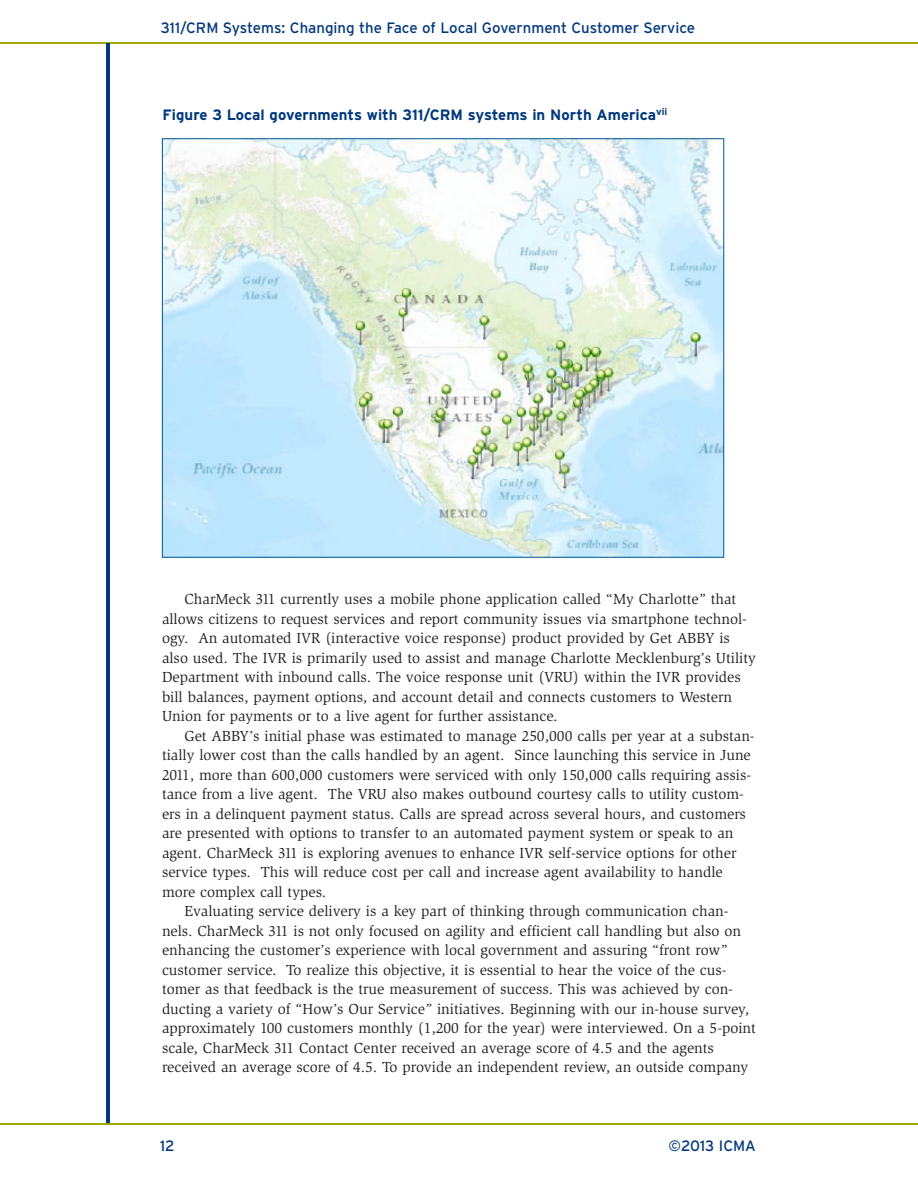
<style>
.page{position:relative;width:918px;height:1188px;background:#fff}
.page>*{position:absolute;margin:0;border:0;box-sizing:border-box;transform-origin:0 0}
.t{font:15px/19.5px "Slimbach Std";color:#231f20}
.t1{font:15px "Interstate";color:#00387d}
.hb{font:700 15px "Interstate";color:#00387d}
</style>
<div class="page">
<hr style="left:0;top:42px;width:918px;height:2px;background:#a0a800">
<hr style="left:106px;top:44px;width:4px;height:1079px;background:#00387d">
<hr style="left:0;top:1123px;width:918px;height:1px;background:#a0a800">
<img style="left:164px;top:140px;width:558px;height:416px">
<p class="t1" style="left:161px;top:19px;width:536px">311/CRM Systems: Changing the Face of Local Government Customer Service</p>
<p class="hb" style="left:163px;top:106px;width:506px">Figure 3 Local governments with 311/CRM systems in North America<sup>vii</sup></p>
<p class="t" style="left:162px;top:589px;width:595px;text-indent:22px">CharMeck 311 currently uses a mobile phone application called “My Charlotte” that allows citizens to request services and report community issues via smartphone technol&shy;ogy. An automated IVR (interactive voice response) product provided by Get ABBY is also used. The IVR is primarily used to assist and manage Charlotte Mecklenburg’s Utility Department with inbound calls. The voice response unit (VRU) within the IVR provides bill balances, payment options, and account detail and connects customers to Western Union for payments or to a live agent for further assistance.</p>
<p class="t" style="left:162px;top:726px;width:594px;text-indent:22px">Get ABBY’s initial phase was estimated to manage 250,000 calls per year at a substan&shy;tially lower cost than the calls handled by an agent. Since launching this service in June 2011, more than 600,000 customers were serviced with only 150,000 calls requiring assis&shy;tance from a live agent. The VRU also makes outbound courtesy calls to utility custom&shy;ers in a delinquent payment status. Calls are spread across several hours, and customers are presented with options to transfer to an automated payment system or speak to an agent. CharMeck 311 is exploring avenues to enhance IVR self-service options for other service types. This will reduce cost per call and increase agent availability to handle more complex call types.</p>
<p class="t" style="left:162px;top:901px;width:595px;text-indent:22px">Evaluating service delivery is a key part of thinking through communication chan&shy;nels. CharMeck 311 is not only focused on agility and efficient call handling but also on enhancing the customer’s experience with local government and assuring “front row” customer service. To realize this objective, it is essential to hear the voice of the cus&shy;tomer as that feedback is the true measurement of success. This was achieved by con&shy;ducting a variety of “How’s Our Service” initiatives. Beginning with our in-house survey, approximately 100 customers monthly (1,200 for the year) were interviewed. On a 5-point scale, CharMeck 311 Contact Center received an average score of 4.5 and the agents received an average score of 4.5. To provide an independent review, an outside company</p>
<p class="t1" style="left:160px;top:1137px;width:16px">12</p>
<p class="t1" style="left:668px;top:1137px;width:89px">©2013 ICMA</p>
</div>
